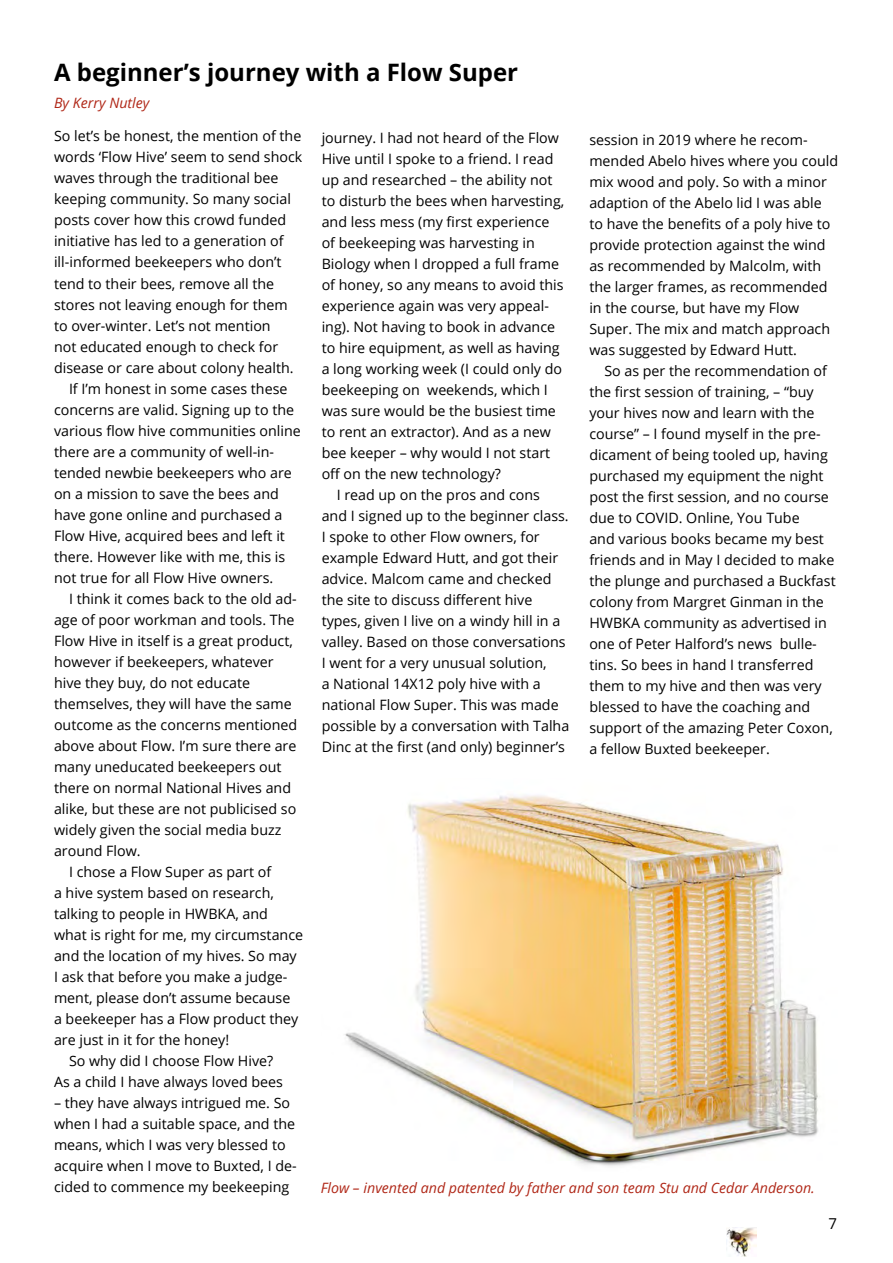
<style>
.page{position:relative;width:893px;height:1263px;background:#fff}
.page>*{position:absolute;margin:0;border:0;box-sizing:border-box;transform-origin:0 0}
.t1{font:700 24px "Open Sans";color:#000}
.t2{font:15px "Open Sans";color:#000}
.t3{font:14.25px/21px "Open Sans";color:#000}
.t4{font:italic 14.25px "Open Sans";color:#b02717}
</style>
<div class="page">
<img style="left:726px;top:1228px;width:30px;height:28px">
<img style="left:344px;top:795px;width:474px;height:371px">
<h1 class="t1" style="left:54px;top:56px;width:466px">A beginner’s journey with a Flow Super</h1>
<p class="t4" style="left:54px;top:93px;width:97px">By Kerry Nutley</p>
<p class="t3" style="left:54px;top:125px;width:249px">So let’s be honest, the mention of the</p>
<p class="t3" style="left:54px;top:146px;width:250px">words ‘Flow Hive’ seem to send shock</p>
<p class="t3" style="left:54px;top:167px;width:226px">waves through the traditional bee</p>
<p class="t3" style="left:54px;top:188px;width:239px">keeping community. So many social</p>
<p class="t3" style="left:54px;top:209px;width:234px">posts cover how this crowd funded</p>
<p class="t3" style="left:54px;top:230px;width:231px">initiative has led to a generation of</p>
<p class="t3" style="left:54px;top:251px;width:229px">ill-informed beekeepers who don’t</p>
<p class="t3" style="left:54px;top:272px;width:222px">tend to their bees, remove all the</p>
<p class="t3" style="left:54px;top:293px;width:235px">stores not leaving enough for them</p>
<p class="t3" style="left:54px;top:314px;width:218px">to over-winter. Let’s not mention</p>
<p class="t3" style="left:54px;top:335px;width:226px">not educated enough to check for</p>
<p class="t3" style="left:54px;top:356px;width:241px">disease or care about colony health.</p>
<p class="t3" style="left:69px;top:377px;width:220px">If I’m honest in some cases these</p>
<p class="t3" style="left:54px;top:398px;width:242px">concerns are valid. Signing up to the</p>
<p class="t3" style="left:54px;top:419px;width:248px">various flow hive communities online</p>
<p class="t3" style="left:54px;top:440px;width:222px">there are a community of well-in-</p>
<p class="t3" style="left:54px;top:461px;width:239px">tended newbie beekeepers who are</p>
<p class="t3" style="left:54px;top:482px;width:226px">on a mission to save the bees and</p>
<p class="t3" style="left:54px;top:503px;width:230px">have gone online and purchased a</p>
<p class="t3" style="left:54px;top:524px;width:232px">Flow Hive, acquired bees and left it</p>
<p class="t3" style="left:54px;top:545px;width:233px">there. However like with me, this is</p>
<p class="t3" style="left:54px;top:566px;width:221px">not true for all Flow Hive owners.</p>
<p class="t3" style="left:69px;top:588px;width:229px">I think it comes back to the old ad-</p>
<p class="t3" style="left:54px;top:609px;width:242px">age of poor workman and tools. The</p>
<p class="t3" style="left:54px;top:630px;width:240px">Flow Hive in itself is a great product,</p>
<p class="t3" style="left:54px;top:651px;width:221px">however if beekeepers, whatever</p>
<p class="t3" style="left:54px;top:672px;width:198px">hive they buy, do not educate</p>
<p class="t3" style="left:54px;top:693px;width:239px">themselves, they will have the same</p>
<p class="t3" style="left:54px;top:714px;width:245px">outcome as the concerns mentioned</p>
<p class="t3" style="left:54px;top:735px;width:244px">above about Flow. I’m sure there are</p>
<p class="t3" style="left:54px;top:756px;width:229px">many uneducated beekeepers out</p>
<p class="t3" style="left:54px;top:777px;width:239px">there on normal National Hives and</p>
<p class="t3" style="left:54px;top:798px;width:244px">alike, but these are not publicised so</p>
<p class="t3" style="left:54px;top:819px;width:229px">widely given the social media buzz</p>
<p class="t3" style="left:54px;top:840px;width:88px">around Flow.</p>
<p class="t3" style="left:69px;top:861px;width:204px">I chose a Flow Super as part of</p>
<p class="t3" style="left:54px;top:882px;width:221px">a hive system based on research,</p>
<p class="t3" style="left:54px;top:903px;width:216px">talking to people in HWBKA, and</p>
<p class="t3" style="left:54px;top:924px;width:251px">what is right for me, my circumstance</p>
<p class="t3" style="left:54px;top:945px;width:244px">and the location of my hives. So may</p>
<p class="t3" style="left:54px;top:966px;width:235px">I ask that before you make a judge-</p>
<p class="t3" style="left:54px;top:987px;width:238px">ment, please don’t assume because</p>
<p class="t3" style="left:54px;top:1008px;width:246px">a beekeeper has a Flow product they</p>
<p class="t3" style="left:54px;top:1029px;width:177px">are just in it for the honey!</p>
<p class="t3" style="left:69px;top:1050px;width:206px">So why did I choose Flow Hive?</p>
<p class="t3" style="left:54px;top:1071px;width:231px">As a child I have always loved bees</p>
<p class="t3" style="left:54px;top:1092px;width:244px">– they have always intrigued me. So when I had a suitable space, and the means, which I was very blessed to acquire when I move to Buxted, I de&shy;cided to commence my beekeeping</p>
<p class="t3" style="left:322px;top:127px;width:239px">journey. I had not heard of the Flow</p>
<p class="t3" style="left:322px;top:148px;width:233px">Hive until I spoke to a friend. I read</p>
<p class="t3" style="left:322px;top:169px;width:232px">up and researched – the ability not</p>
<p class="t3" style="left:322px;top:190px;width:244px">to disturb the bees when harvesting,</p>
<p class="t3" style="left:322px;top:211px;width:229px">and less mess (my first experience</p>
<p class="t3" style="left:322px;top:232px;width:215px">of beekeeping was harvesting in</p>
<p class="t3" style="left:322px;top:253px;width:239px">Biology when I dropped a full frame</p>
<p class="t3" style="left:322px;top:274px;width:243px">of honey, so any means to avoid this</p>
<p class="t3" style="left:322px;top:295px;width:229px">experience again was very appeal-</p>
<p class="t3" style="left:322px;top:316px;width:235px">ing). Not having to book in advance</p>
<p class="t3" style="left:322px;top:337px;width:240px">to hire equipment, as well as having</p>
<p class="t3" style="left:322px;top:358px;width:242px">a long working week (I could only do</p>
<p class="t3" style="left:322px;top:379px;width:228px">beekeeping on weekends, which I</p>
<p class="t3" style="left:322px;top:400px;width:236px">was sure would be the busiest time</p>
<p class="t3" style="left:322px;top:421px;width:231px">to rent an extractor). And as a new</p>
<p class="t3" style="left:322px;top:442px;width:230px">bee keeper – why would I not start</p>
<p class="t3" style="left:322px;top:463px;width:181px">off on the new technology?</p>
<p class="t3" style="left:337px;top:484px;width:205px">I read up on the pros and cons</p>
<p class="t3" style="left:322px;top:505px;width:249px">and I signed up to the beginner class.</p>
<p class="t3" style="left:322px;top:526px;width:220px">I spoke to other Flow owners, for</p>
<p class="t3" style="left:322px;top:547px;width:238px">example Edward Hutt, and got their</p>
<p class="t3" style="left:322px;top:568px;width:231px">advice. Malcom came and checked</p>
<p class="t3" style="left:322px;top:589px;width:212px">the site to discuss different hive</p>
<p class="t3" style="left:322px;top:610px;width:240px">types, given I live on a windy hill in a</p>
<p class="t3" style="left:322px;top:631px;width:245px">valley. Based on those conversations</p>
<p class="t3" style="left:322px;top:652px;width:226px">I went for a very unusual solution,</p>
<p class="t3" style="left:322px;top:673px;width:221px">a National 14X12 poly hive with a</p>
<p class="t3" style="left:322px;top:694px;width:239px">national Flow Super. This was made</p>
<p class="t3" style="left:322px;top:715px;width:249px">possible by a conversation with Talha</p>
<p class="t3" style="left:322px;top:736px;width:245px">Dinc at the first (and only) beginner’s</p>
<p class="t3" style="left:589px;top:129px;width:250px">session in 2019 where he recom&shy;mended Abelo hives where you could mix wood and poly. So with a minor adaption of the Abelo lid I was able to have the benefits of a poly hive to provide protection against the wind as recommended by Malcolm, with the larger frames, as recommended in the course, but have my Flow<br>Super. The mix and match approach was suggested by Edward Hutt.</p>
<p class="t3" style="left:589px;top:360px;width:248px;text-indent:15px">So as per the recommendation of the first session of training, – “buy your hives now and learn with the course” – I found myself in the pre&shy;dicament of being tooled up, having purchased my equipment the night post the first session, and no course due to COVID. Online, You Tube<br>and various books became my best friends and in May I decided to make the plunge and purchased a Buckfast colony from Margret Ginman in the HWBKA community as advertised in one of Peter Halford’s news bulle&shy;tins. So bees in hand I transferred them to my hive and then was very blessed to have the coaching and support of the amazing Peter Coxon, a fellow Buxted beekeeper.</p>
<p class="t4" style="left:321px;top:1178px;width:496px">Flow – invented and patented by father and son team Stu and Cedar Anderson.</p>
<p class="t2" style="left:829px;top:1213px;width:10px">7</p>
</div>
